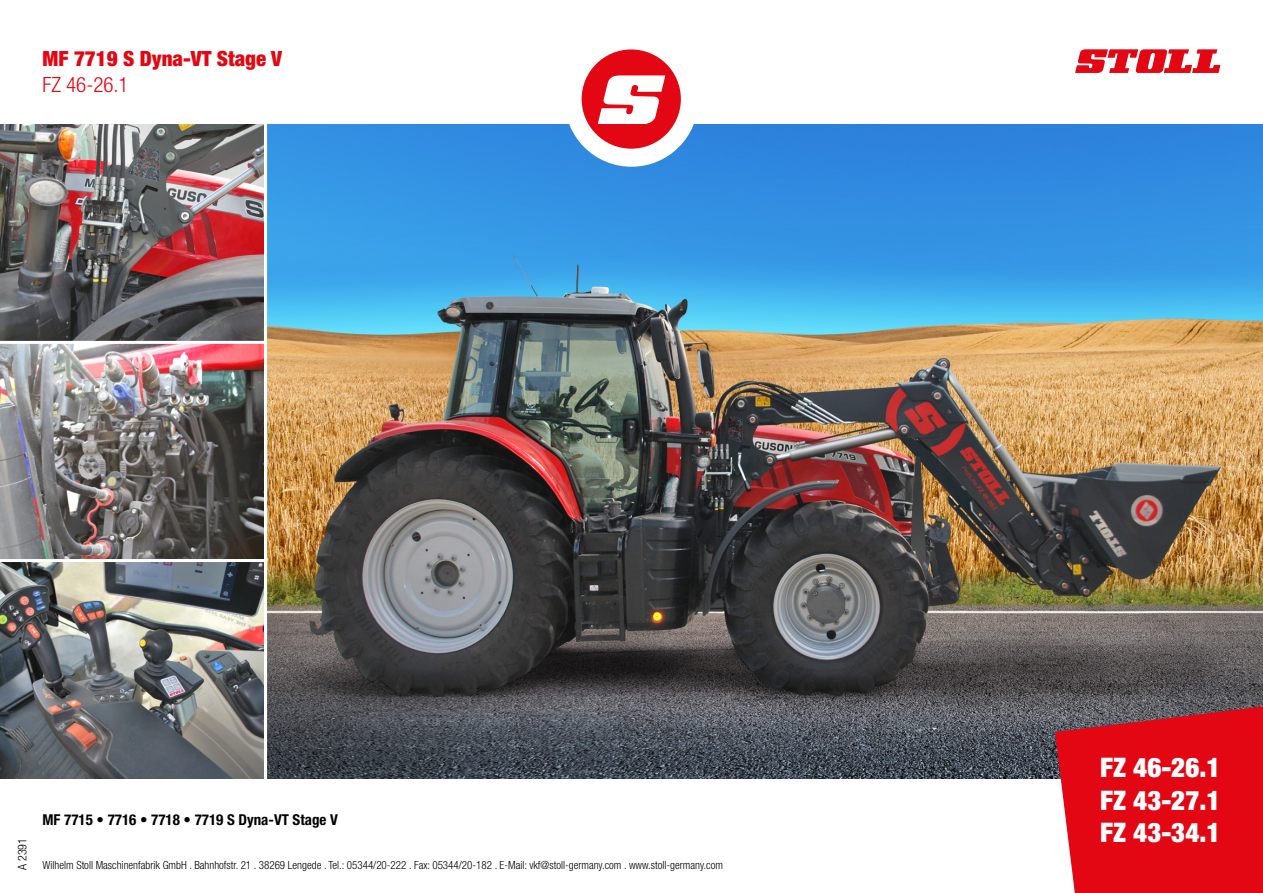
<style>
.page{position:relative;width:1263px;height:893px;background:#fff}
.page>*{position:absolute;margin:0;border:0;box-sizing:border-box;transform-origin:0 0}
.t1{font:900 condensed 27px "Helvetica Neue";color:#fff}
.t2{font:900 condensed 21px "Helvetica Neue";color:#e30613}
.t3{font:300 condensed 21px "Helvetica Neue";color:#e30613}
.t4{font:700 condensed 15px "Helvetica Neue";color:#000}
.t5{font:300 condensed 12px "Helvetica Neue";color:#000}
.t6{font:300 condensed 11.25px "Helvetica Neue";color:#000}
</style>
<div class="page">
<img style="left:267px;top:124px;width:996px;height:655px">
<img style="left:0;top:124px;width:264px;height:655px">
<svg style="left:1075px;top:49px;width:146px;height:24px"></svg>
<div style="left:565px;top:33px;width:133px;height:134px;background:#fff;border-radius:50%"></div>
<div style="left:582px;top:49px;width:99px;height:100px;background:#e30613;border-radius:50%"></div>
<svg style="left:598px;top:75px;width:67px;height:49px"></svg>
<svg style="left:1055px;top:706px;width:208px;height:187px;background:#da1521"></svg>
<hr style="left:0;top:341px;width:266px;height:3px;background:#fff">
<hr style="left:0;top:559px;width:266px;height:3px;background:#fff">
<p class="t2" style="left:43px;top:46px;width:241px">MF 7719 S Dyna-VT Stage V</p>
<p class="t3" style="left:43px;top:72px;width:88px">FZ 46-26.1</p>
<p class="t5" style="left:15px;top:870px;width:33px;rotate:-90deg">A 2391</p>
<p class="t4" style="left:43px;top:811px;width:297px">MF 7715 • 7716 • 7718 • 7719 S Dyna-VT Stage V</p>
<p class="t6" style="left:43px;top:859px;width:682px">Wilhelm Stoll Maschinenfabrik GmbH . Bahnhofstr. 21 . 38269 Lengede . Tel.: 05344/20-222 . Fax: 05344/20-182 . E-Mail: vkf@stoll-germany.com . www.stoll-germany.com</p>
<p class="t1" style="left:1100px;top:751px;width:122px">FZ 46-26.1</p>
<p class="t1" style="left:1100px;top:783px;width:122px">FZ 43-27.1</p>
<p class="t1" style="left:1100px;top:816px;width:122px">FZ 43-34.1</p>
</div>
